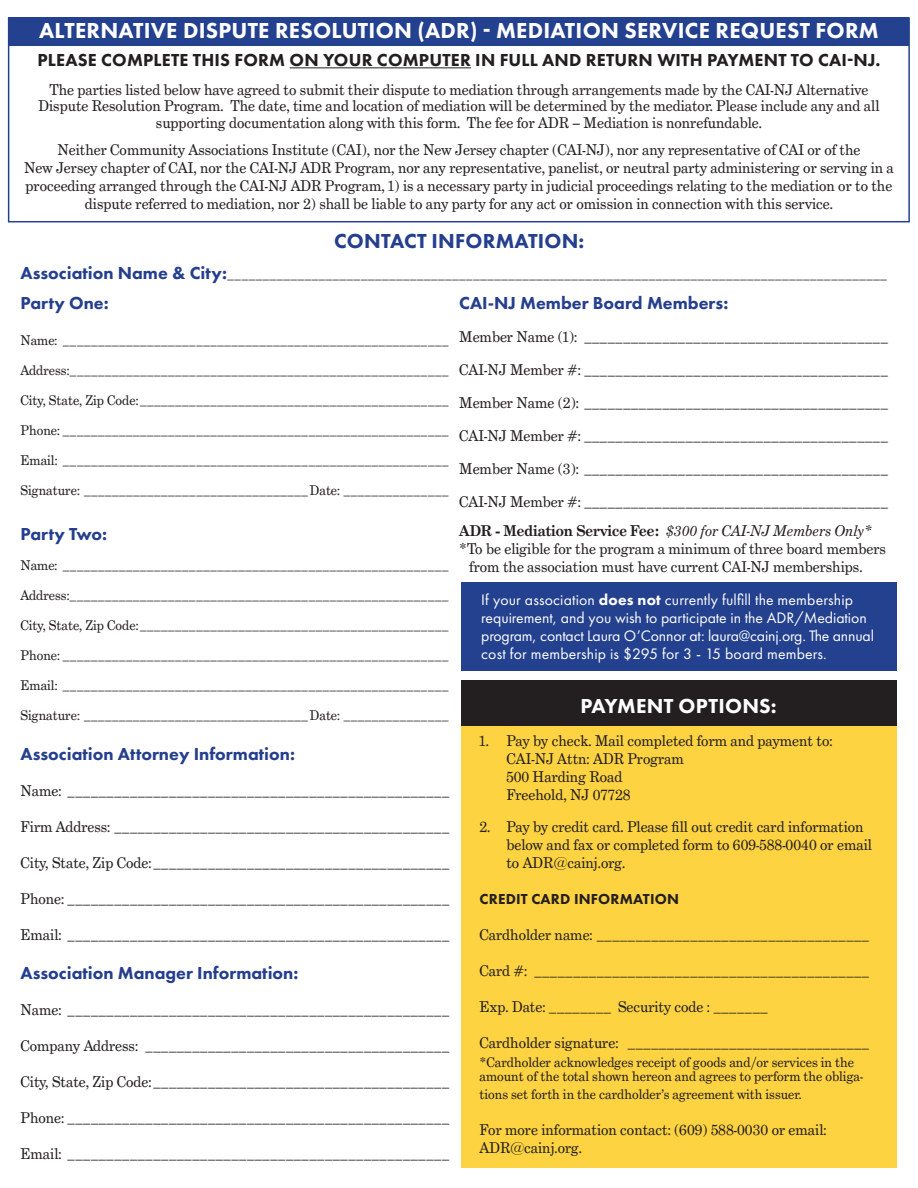
<style>
.page{position:relative;width:918px;height:1188px;background:#fff}
.page>*{position:absolute;margin:0;border:0;box-sizing:border-box;transform-origin:0 0}
.t1{font:800 22.5px "Futura PT";letter-spacing:.01em;color:#fff}
.t2{font:800 21px "Futura PT";letter-spacing:.01em;color:#253f8e}
.t3{font:800 21px "Futura PT";letter-spacing:.01em;color:#fff}
.t4{font:800 18px "Futura PT";color:#253f8e}
.t5{font:800 18px "Futura PT";letter-spacing:.01em;color:#231f20}
.t6{font:15.75px/18px "Futura PT";color:#fff}
.t7{font:15px/18px "Grad";color:#231f20}
.t8{font:italic 15px "Grad";color:#231f20}
.t9{font:800 15px "Futura PT";letter-spacing:.01em;color:#231f20}
.t10{font:13.5px/13.5px "Grad";color:#231f20}
.s1{font-family:"Futura PT";font-weight:800;font-size:18px;color:#253f8e}
.s2{font-weight:700;font-style:normal}
.s3{font-weight:800}
</style>
<div class="page">
<div style="left:461px;top:582px;width:436px;height:89px;background:#24418f"></div>
<hr style="left:290px;top:67px;width:181px;height:1px;background:#231f20">
<div style="left:461px;top:681px;width:436px;height:487px;background:#fed342"></div>
<div style="left:461px;top:680px;width:436px;height:46px;background:#231f20"></div>
<div style="left:9px;top:17px;width:900px;height:28px;background:#24418f"></div>
<div style="left:8px;top:17px;width:902px;height:205px;border:2px solid #24418f"></div>
<p class="t1" style="left:39px;top:17px;width:841px">ALTERNATIVE DISPUTE RESOLUTION (ADR) - MEDIATION SERVICE REQUEST FORM</p>
<p class="t5" style="left:37px;top:49px;width:845px">PLEASE COMPLETE THIS FORM ON YOUR COMPUTER IN FULL AND RETURN WITH PAYMENT TO CAI-NJ.</p>
<p class="t7" style="left:39px;top:81px;width:842px;line-height:16.5px;text-align:center">The parties listed below have agreed to submit their dispute to mediation through arrangements made by the CAI-NJ Alternative<br>Dispute Resolution Program. The date, time and location of mediation will be determined by the mediator. Please include any and all supporting documentation along with this form. The fee for ADR – Mediation is nonrefundable.</p>
<p class="t7" style="left:24px;top:140px;width:871px;text-align:center">Neither Community Associations Institute (CAI), nor the New Jersey chapter (CAI-NJ), nor any representative of CAI or of the<br>New Jersey chapter of CAI, nor the CAI-NJ ADR Program, nor any representative, panelist, or neutral party administering or serving in a proceeding arranged through the CAI-NJ ADR Program, 1) is a necessary party in judicial proceedings relating to the mediation or to the dispute referred to mediation, nor 2) shall be liable to any party for any act or omission in connection with this service.</p>
<p class="t2" style="left:334px;top:228px;width:252px">CONTACT INFORMATION:</p>
<p class="t10" style="left:21px;top:268px;width:868px"><span class="s1">Association Name &amp; City:</span>______________________________________________________________________________________________</p>
<p class="t4" style="left:21px;top:292px;width:90px">Party One:</p>
<p class="t10" style="left:21px;top:334px;width:430px">Name: _______________________________________________________</p>
<p class="t10" style="left:21px;top:364px;width:430px">Address:______________________________________________________</p>
<p class="t10" style="left:21px;top:394px;width:430px">City, State, Zip Code:____________________________________________</p>
<p class="t10" style="left:21px;top:424px;width:430px">Phone: _______________________________________________________</p>
<p class="t10" style="left:21px;top:454px;width:430px">Email: _______________________________________________________</p>
<p class="t10" style="left:21px;top:484px;width:430px">Signature: ________________________________Date: _______________</p>
<p class="t4" style="left:21px;top:523px;width:88px">Party Two:</p>
<p class="t10" style="left:21px;top:559px;width:430px">Name: _______________________________________________________</p>
<p class="t10" style="left:21px;top:589px;width:430px">Address:______________________________________________________</p>
<p class="t10" style="left:21px;top:619px;width:430px">City, State, Zip Code:____________________________________________</p>
<p class="t10" style="left:21px;top:649px;width:430px">Phone: _______________________________________________________</p>
<p class="t10" style="left:21px;top:679px;width:430px">Email: _______________________________________________________</p>
<p class="t10" style="left:21px;top:709px;width:430px">Signature: ________________________________Date: _______________</p>
<p class="t4" style="left:21px;top:743px;width:276px">Association Attorney Information:</p>
<p class="t7" style="left:21px;top:782px;width:430px">Name: _________________________________________________</p>
<p class="t7" style="left:21px;top:818px;width:430px">Firm Address: ___________________________________________</p>
<p class="t7" style="left:21px;top:854px;width:430px">City, State, Zip Code:______________________________________</p>
<p class="t7" style="left:21px;top:890px;width:430px">Phone: _________________________________________________</p>
<p class="t7" style="left:21px;top:926px;width:430px">Email: _________________________________________________</p>
<p class="t4" style="left:21px;top:962px;width:280px">Association Manager Information:</p>
<p class="t7" style="left:21px;top:1001px;width:430px">Name: _________________________________________________</p>
<p class="t7" style="left:21px;top:1037px;width:430px">Company Address: _______________________________________</p>
<p class="t7" style="left:21px;top:1073px;width:430px">City, State, Zip Code:______________________________________</p>
<p class="t7" style="left:21px;top:1109px;width:430px">Phone: _________________________________________________</p>
<p class="t7" style="left:21px;top:1145px;width:430px">Email: _________________________________________________</p>
<p class="t4" style="left:459px;top:292px;width:271px">CAI-NJ Member Board Members:</p>
<p class="t7" style="left:459px;top:328px;width:430px">Member Name (1): _______________________________________</p>
<p class="t7" style="left:459px;top:361px;width:430px">CAI-NJ Member #: _______________________________________</p>
<p class="t7" style="left:459px;top:394px;width:430px">Member Name (2): _______________________________________</p>
<p class="t7" style="left:459px;top:427px;width:430px">CAI-NJ Member #: _______________________________________</p>
<p class="t7" style="left:459px;top:460px;width:430px">Member Name (3): _______________________________________</p>
<p class="t7" style="left:459px;top:493px;width:430px">CAI-NJ Member #: _______________________________________</p>
<p class="t8" style="left:459px;top:521px;width:414px"><span class="s2">ADR - Mediation Service Fee:</span> $300 for CAI-NJ Members Only*</p>
<p class="t7" style="left:469px;top:540px;width:418px;text-indent:-10px">*To be eligible for the program a minimum of three board members from the association must have current CAI-NJ memberships.</p>
<p class="t6" style="left:481px;top:591px;width:394px">If your association <span class="s3">does not</span> currently fulfill the membership requirement, and you wish to participate in the ADR/Mediation program, contact Laura O’Connor at: laura@cainj.org. The annual cost for membership is $295 for 3 - 15 board members.</p>
<p class="t3" style="left:581px;top:693px;width:198px">PAYMENT OPTIONS:</p>
<p class="t7" style="left:506px;top:732px;width:328px;text-indent:-27px">1. Pay by check. Mail completed form and payment to:<br>CAI-NJ Attn: ADR Program<br>500 Harding Road<br>Freehold, NJ 07728</p>
<p class="t7" style="left:506px;top:818px;width:367px;text-indent:-27px">2. Pay by credit card. Please fill out credit card information below and fax or completed form to 609-588-0040 or email to ADR@cainj.org.</p>
<p class="t9" style="left:480px;top:889px;width:201px">CREDIT CARD INFORMATION</p>
<p class="t7" style="left:479px;top:926px;width:391px">Cardholder name: ___________________________________</p>
<p class="t7" style="left:479px;top:962px;width:391px">Card #: ___________________________________________</p>
<p class="t7" style="left:479px;top:998px;width:290px">Exp. Date: ________ Security code : _______</p>
<p class="t7" style="left:479px;top:1034px;width:391px">Cardholder signature: _______________________________</p>
<p class="t10" style="left:479px;top:1056px;width:385px">*Cardholder acknowledges receipt of goods and/or services in the amount of the total shown hereon and agrees to perform the obliga-</p>
<p class="t10" style="left:479px;top:1087px;width:324px">tions set forth in the cardholder’s agreement with issuer.</p>
<p class="t7" style="left:479px;top:1121px;width:349px">For more information contact: (609) 588-0030 or email:<br>ADR@cainj.org.</p>
</div>
